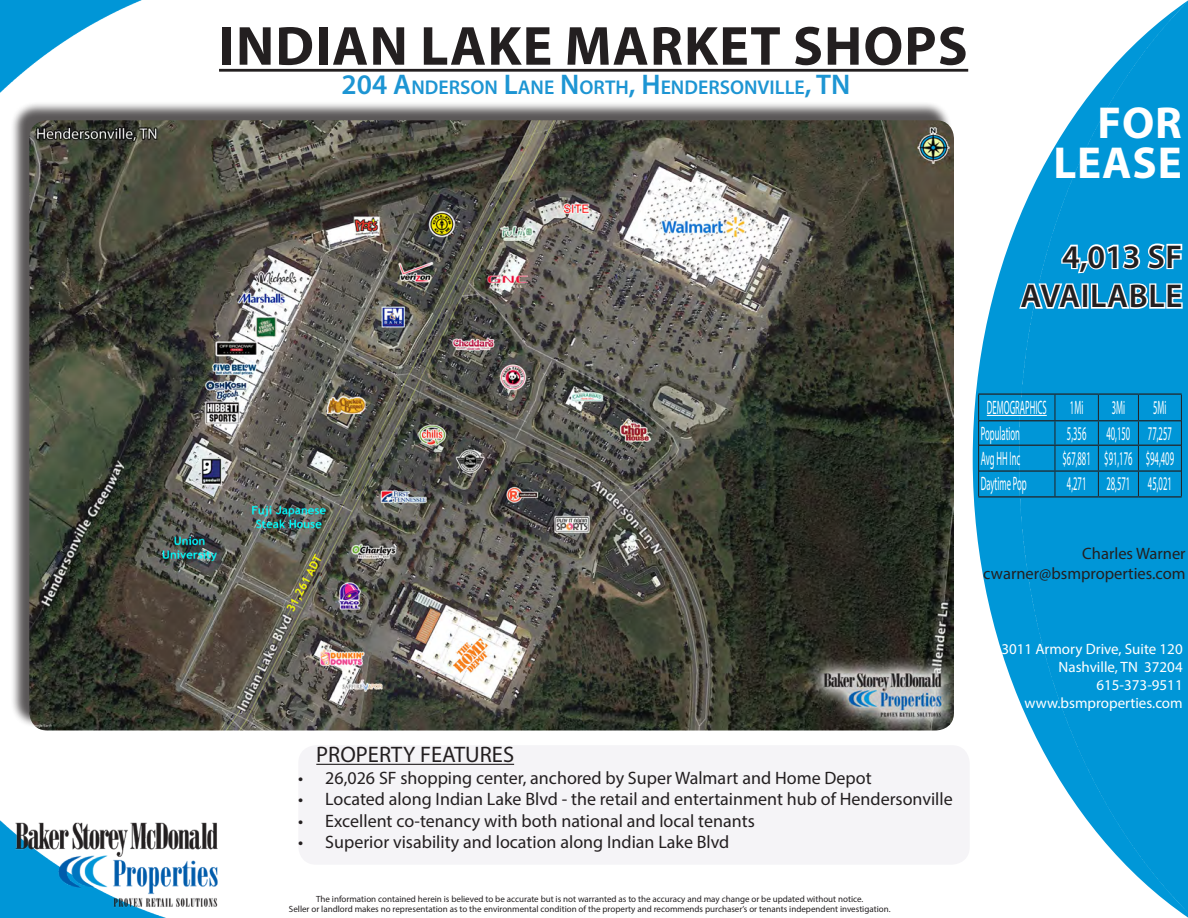
<style>
.page{position:relative;width:1188px;height:918px;background:#fff}
.page>*{position:absolute;margin:0;border:0;box-sizing:border-box;transform-origin:0 0}
.t1{font:700 55.5px "Myriad Pro";letter-spacing:.02em;color:#231f20}
.t2{font:700 45px "Myriad Pro";letter-spacing:.02em;color:#fff}
.t3{font:600 33px "Myriad Pro";letter-spacing:.02em;color:#231f20}
.t4{font:22.5px "Myriad Pro";color:#231f20}
.t5{font:600 19.95px "Myriad Pro";color:#1d95d3}
.t6{font:19.5px "Myriad Pro";color:#fff;scale:.44 1}
.t7{font:18px "Myriad Pro";color:#231f20}
.t8{font:16.5px "Myriad Pro";color:#231f20}
.t9{font:15px "Myriad Pro";color:#fff}
.t10{font:9px "Myriad Pro";color:#231f20}
.s1{font-size:28.5px}
</style>
<div class="page">
<img style="left:1px;top:0;width:1187px;height:918px">
<div style="left:298px;top:745px;width:672px;height:120px;background:#f5f4f7;border-radius:18px"></div>
<hr style="left:316px;top:764px;width:198px;height:1px;background:#231f20">
<svg style="left:1017px;top:242px;width:167px;height:89px"></svg>
<hr style="left:978px;top:393px;width:77px;height:2px;background:#231f20">
<hr style="left:1055px;top:393px;width:43px;height:2px;background:#231f20">
<hr style="left:1098px;top:393px;width:40px;height:2px;background:#231f20">
<hr style="left:1138px;top:393px;width:44px;height:2px;background:#231f20">
<hr style="left:979px;top:420px;width:76px;height:1px;background:#231f20">
<hr style="left:1055px;top:420px;width:43px;height:1px;background:#231f20">
<hr style="left:1098px;top:420px;width:40px;height:1px;background:#231f20">
<hr style="left:1138px;top:420px;width:43px;height:1px;background:#231f20">
<hr style="left:979px;top:445px;width:76px;height:1px;background:#231f20">
<hr style="left:1055px;top:445px;width:43px;height:1px;background:#231f20">
<hr style="left:1098px;top:445px;width:40px;height:1px;background:#231f20">
<hr style="left:1138px;top:445px;width:43px;height:1px;background:#231f20">
<hr style="left:979px;top:470px;width:76px;height:2px;background:#231f20">
<hr style="left:1055px;top:470px;width:43px;height:2px;background:#231f20">
<hr style="left:1098px;top:470px;width:40px;height:2px;background:#231f20">
<hr style="left:1138px;top:470px;width:43px;height:2px;background:#231f20">
<hr style="left:978px;top:496px;width:77px;height:2px;background:#231f20">
<hr style="left:1055px;top:496px;width:43px;height:2px;background:#231f20">
<hr style="left:1098px;top:496px;width:40px;height:2px;background:#231f20">
<hr style="left:1138px;top:496px;width:44px;height:2px;background:#231f20">
<svg style="left:978px;top:395px;width:1px;height:101px"></svg>
<svg style="left:1055px;top:395px;width:1px;height:101px"></svg>
<svg style="left:1098px;top:395px;width:1px;height:101px"></svg>
<svg style="left:1138px;top:395px;width:1px;height:101px"></svg>
<svg style="left:1181px;top:395px;width:1px;height:101px"></svg>
<hr style="left:987px;top:415px;width:60px;height:1px;background:#fff">
<img style="left:14px;top:819px;width:205px;height:91px">
<hr style="left:219px;top:69px;width:749px;height:3px;background:#231f20">
<div style="left:11px;top:102px;width:941px;height:626px;background:#231f20;opacity:.75"></div>
<img style="left:29px;top:120px;width:925px;height:610px">
<p class="t1" style="left:219px;top:10px;width:750px">INDIAN LAKE MARKET SHOPS</p>
<p class="t5" style="left:342px;top:75px;width:492px"><span class="s1">204 A</span>NDERSON <span class="s1">L</span>ANE <span class="s1">N</span> ORTH<span class="s1">, H</span> ENDERSONVILLE<span class="s1">, TN</span></p>
<p class="t2" style="left:1097px;top:93px;width:86px">FOR</p>
<p class="t2" style="left:1053px;top:134px;width:130px">LEASE</p>
<p class="t3" style="left:1062px;top:236px;width:122px">4,013 SF</p>
<p class="t3" style="left:1021px;top:275px;width:163px">AVAILABLE</p>
<p class="t4" style="left:316px;top:741px;width:199px">PROPERTY FEATURES</p>
<p class="t7" style="left:298px;top:767px;width:575px">• 26,026 SF shopping center, anchored by Super Walmart and Home Depot</p>
<p class="t7" style="left:298px;top:788px;width:656px">• Located along Indian Lake Blvd - the retail and entertainment hub of Hendersonville</p>
<p class="t7" style="left:298px;top:810px;width:458px">• Excellent co-tenancy with both national and local tenants</p>
<p class="t7" style="left:298px;top:831px;width:433px">• Superior visability and location along Indian Lake Blvd</p>
<p class="t10" style="left:316px;top:893px;width:549px">The information contained herein is believed to be accurate but is not warranted as to the accuracy and may change or be updated without notice.</p>
<p class="t10" style="left:289px;top:904px;width:603px">Seller or landlord makes no representation as to the environmental condition of the property and recommends purchaser’s or tenants independent investigation.</p>
<p class="t6" style="left:987px;top:395px;width:138px">DEMOGRAPHICS</p>
<p class="t6" style="left:1070px;top:395px;width:32px">1Mi</p>
<p class="t6" style="left:1112px;top:395px;width:32px">3Mi</p>
<p class="t6" style="left:1153px;top:395px;width:32px">5Mi</p>
<p class="t6" style="left:981px;top:422px;width:91px">Population</p>
<p class="t6" style="left:1067px;top:422px;width:46px">5,356</p>
<p class="t6" style="left:1106px;top:422px;width:56px">40,150</p>
<p class="t6" style="left:1148px;top:422px;width:56px">77,257</p>
<p class="t6" style="left:981px;top:446px;width:92px">Avg HH Inc</p>
<p class="t6" style="left:1063px;top:446px;width:66px">$67,881</p>
<p class="t6" style="left:1104px;top:446px;width:66px">$91,176</p>
<p class="t6" style="left:1146px;top:446px;width:66px">$94,409</p>
<p class="t6" style="left:981px;top:472px;width:106px">Daytime Pop</p>
<p class="t6" style="left:1067px;top:472px;width:46px">4,271</p>
<p class="t6" style="left:1106px;top:472px;width:56px">28,571</p>
<p class="t6" style="left:1148px;top:472px;width:56px">45,021</p>
<p class="t8" style="left:1082px;top:544px;width:105px">Charles Warner</p>
<p class="t8" style="left:983px;top:563px;width:204px">cwarner@bsmproperties.com</p>
<p class="t9" style="left:1001px;top:640px;width:183px">3011 Armory Drive, Suite 120</p>
<p class="t9" style="left:1059px;top:658px;width:126px">Nashville, TN 37204</p>
<p class="t9" style="left:1097px;top:676px;width:88px">615-373-9511</p>
<p class="t9" style="left:1025px;top:694px;width:160px">www.bsmproperties.com</p>
</div>
